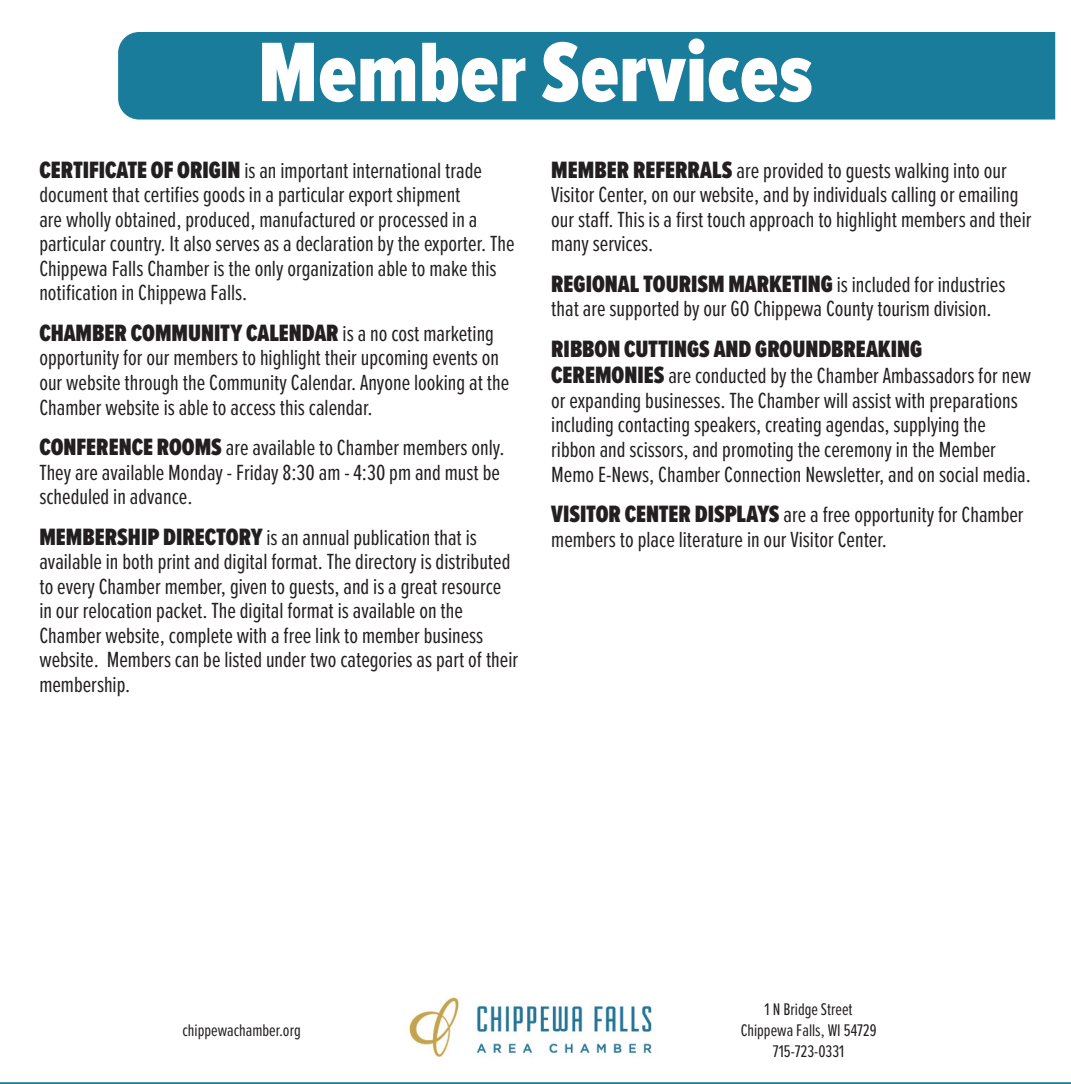
<style>
.page{position:relative;width:1071px;height:1084px;background:#fff}
.page>*{position:absolute;margin:0;border:0;box-sizing:border-box;transform-origin:0 0}
.t1{font:900 87.5px "Proxima Nova Ex Cn";letter-spacing:.01em;color:#fff}
.t2{font:900 24.5px "Proxima Nova Ex Cn";color:#231f20}
.t3{font:22.75px/24.5px "Proxima Nova Ex Cn";color:#231f20}
.t4{font:22.75px/24.5px "Proxima Nova Ex Cn";color:#222}
.t5{font:17.5px "Proxima Nova Ex Cn";color:#231f20}
.s1{font-weight:900;font-size:24.5px;color:#231f20}
.s2{font-weight:400;font-size:22.75px}
.s3{font-weight:900;font-size:24.5px}
</style>
<div class="page">
<div style="left:118px;top:32px;width:937px;height:87px;background:#187c9a"></div>
<img style="left:409px;top:997px;width:243px;height:61px">
<hr style="left:0;top:1082px;width:1071px;height:2px;background:#187c9a">
<p class="t1" style="left:259px;top:8px;width:555px">Member Services</p>
<p class="t4" style="left:39px;top:157px;width:477px"><span class="s1">CERTIFICATE OF ORIGIN</span> is an important international trade document that certifies goods in a particular export shipment<br>are wholly obtained, produced, manufactured or processed in a particular country. It also serves as a declaration by the exporter. The Chippewa Falls Chamber is the only organization able to make this notification in Chippewa Falls.</p>
<p class="t2" style="left:39px;top:315px;width:456px">CHAMBER COMMUNITY CALENDAR <span class="s2">is a no cost marketing</span></p>
<p class="t3" style="left:39px;top:345px;width:471px">opportunity for our members to highlight their upcoming events on our website through the Community Calendar. Anyone looking at the<br>Chamber website is able to access this calendar.</p>
<p class="t3" style="left:39px;top:434px;width:467px"><span class="s3">CONFERENCE ROOMS</span> are available to Chamber members only.<br>They are available Monday - Friday 8:30 am - 4:30 pm and must be scheduled in advance.</p>
<p class="t3" style="left:39px;top:524px;width:480px"><span class="s3">MEMBERSHIP DIRECTORY</span> is an annual publication that is available in both print and digital format. The directory is distributed to every Chamber member, given to guests, and is a great resource in our relocation packet. The digital format is available on the Chamber website, complete with a free link to member business website. Members can be listed under two categories as part of their membership.</p>
<p class="t3" style="left:551px;top:157px;width:482px"><span class="s3">MEMBER REFERRALS</span> are provided to guests walking into our Visitor Center, on our website, and by individuals calling or emailing our staff. This is a first touch approach to highlight members and their many services.</p>
<p class="t2" style="left:551px;top:266px;width:456px">REGIONAL TOURISM MARKETING <span class="s2">is included for industries</span></p>
<p class="t3" style="left:551px;top:296px;width:442px">that are supported by our GO Chippewa County tourism division.</p>
<p class="t2" style="left:551px;top:331px;width:372px">RIBBON CUTTINGS AND GROUNDBREAKING</p>
<p class="t3" style="left:551px;top:362px;width:481px"><span class="s3">CEREMONIES</span> are conducted by the Chamber Ambassadors for new or expanding businesses. The Chamber will assist with preparations including contacting speakers, creating agendas, supplying the ribbon and scissors, and promoting the ceremony in the Member Memo E-News, Chamber Connection Newsletter, and on social media.</p>
<p class="t3" style="left:551px;top:501px;width:474px"><span class="s3">VISITOR CENTER DISPLAYS</span> are a free opportunity for Chamber members to place literature in our Visitor Center.</p>
<p class="t5" style="left:182px;top:1017px;width:120px">chippewachamber.org</p>
<p class="t5" style="left:765px;top:996px;width:89px">1 N Bridge Street</p>
<p class="t5" style="left:741px;top:1017px;width:137px">Chippewa Falls, WI 54729</p>
<p class="t5" style="left:773px;top:1038px;width:73px">715-723-0331</p>
</div>
